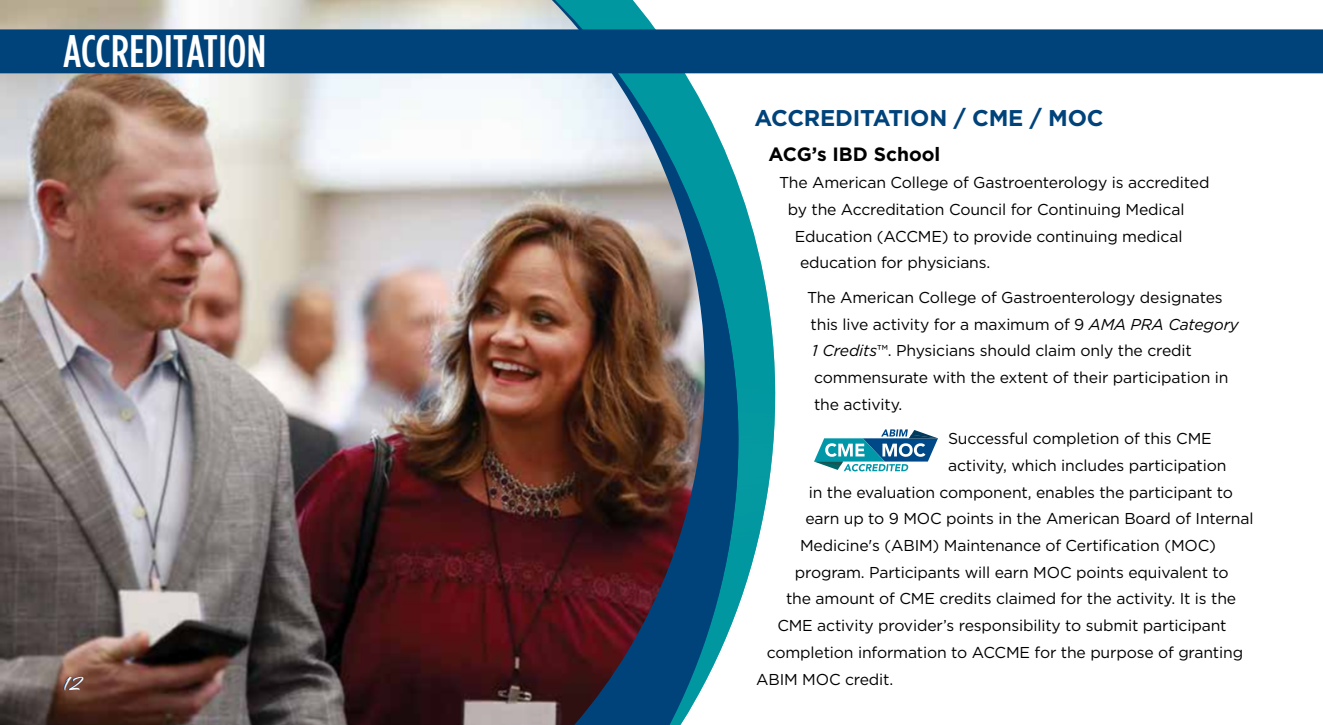
<style>
.page{position:relative;width:1323px;height:725px;background:#fff}
.page>*{position:absolute;margin:0;border:0;box-sizing:border-box;transform-origin:0 0}
.t1{font:500 45.5px "Gotham Condensed";letter-spacing:.01em;color:#fff}
.t2{font:28px "The Nauti Gal ROB";color:#fff}
.t3{font:700 22.75px "Gotham";letter-spacing:-.01em;color:#00437b}
.t4{font:700 19.25px "Gotham";color:#000}
.t5{font:15.75px/26.6px "Gotham";letter-spacing:-.01em;color:#000}
.s1{font-style:italic}
</style>
<div class="page">
<svg style="left:746px;top:73px;width:39px;height:510px"></svg>
<img style="left:0;top:0;width:746px;height:724px">
<svg style="left:814px;top:429px;width:124px;height:42px"></svg>
<div style="left:0;top:29px;width:1323px;height:44px;background:#00437b"></div>
<h1 class="t1" style="left:63px;top:25px;width:205px">ACCREDITATION</h1>
<h2 class="t2" style="left:64px;top:667px;width:18px">12</h2>
<h3 class="t3" style="left:755px;top:102px;width:351px">ACCREDITATION / CME / MOC</h3>
<p class="t4" style="left:769px;top:142px;width:173px">ACG’s IBD School</p>
<p class="t5" style="left:779px;top:169px;width:432px">The American College of Gastroenterology is accredited</p>
<p class="t5" style="left:788px;top:196px;width:398px">by the Accreditation Council for Continuing Medical</p>
<p class="t5" style="left:795px;top:222px;width:389px">Education (ACCME) to provide continuing medical</p>
<p class="t5" style="left:800px;top:249px;width:192px">education for physicians.</p>
<p class="t5" style="left:807px;top:283px;width:433px">The American College of Gastroenterology designates this live activity for a maximum of 9 <span class="s1">AMA PRA Category 1 Credits</span>™. Physicians should claim only the credit commensurate with the extent of their participation in the activity.</p>
<p class="t5" style="left:948px;top:425px;width:265px">Successful completion of this CME</p>
<p class="t5" style="left:948px;top:451px;width:280px">activity, which includes participation</p>
<p class="t5" style="left:809px;top:478px;width:426px">in the evaluation component, enables the participant to</p>
<p class="t5" style="left:805px;top:505px;width:450px">earn up to 9 MOC points in the American Board of Internal</p>
<p class="t5" style="left:800px;top:531px;width:417px">Medicine's (ABIM) Maintenance of Certification (MOC)</p>
<p class="t5" style="left:795px;top:558px;width:435px">program. Participants will earn MOC points equivalent to</p>
<p class="t5" style="left:786px;top:585px;width:452px">the amount of CME credits claimed for the activity. It is the</p>
<p class="t5" style="left:777px;top:612px;width:451px">CME activity provider’s responsibility to submit participant</p>
<p class="t5" style="left:767px;top:638px;width:478px">completion information to ACCME for the purpose of granting</p>
<p class="t5" style="left:756px;top:665px;width:139px">ABIM MOC credit.</p>
</div>
